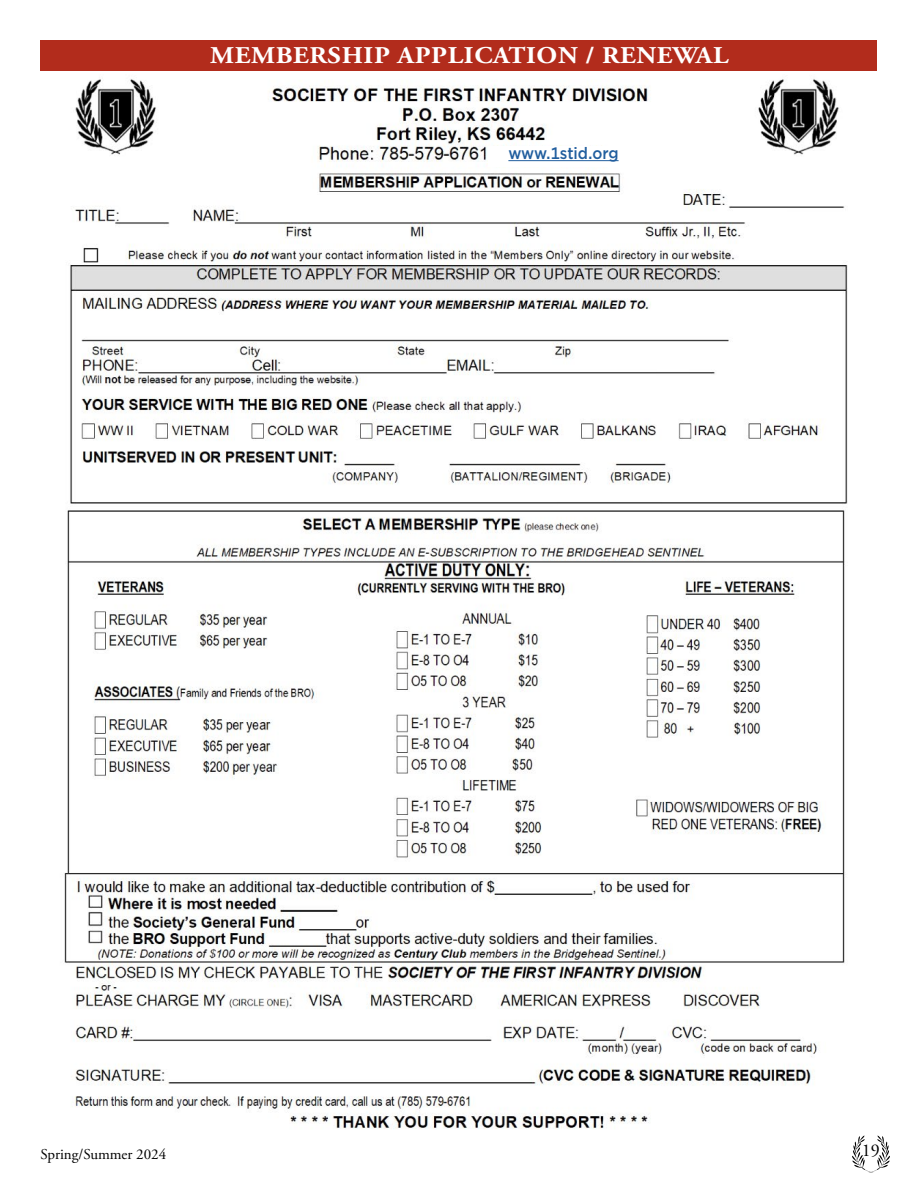
<style>
.page{position:relative;width:918px;height:1188px;background:#fff}
.page>*{position:absolute;margin:0;border:0;box-sizing:border-box;transform-origin:0 0}
.t1{font:700 24px "Adobe Garamond Pro";letter-spacing:.025em;color:#fff;scale:1.1 1}
.t2{font:18px "Adobe Garamond Pro";color:#000}
.t3{font:500 16.5px "Gotham";letter-spacing:-.005em;color:#215e9e;scale:.92 1}
.t4{font:15px "Adobe Garamond Pro";color:#000}
</style>
<div class="page">
<svg style="left:852px;top:1136px;width:38px;height:37px"></svg>
<div style="left:40px;top:40px;width:838px;height:31px;background:#b22c1c"></div>
<img style="left:64px;top:79px;width:784px;height:1050px">
<div style="left:488px;top:146px;width:120px;height:20px;background:#fff"></div>
<hr style="left:508px;top:160px;width:111px;height:1px;background:#215e9e">
<p class="t1" style="left:210px;top:41px;width:473px">MEMBERSHIP APPLICATION / RENEWAL</p>
<p class="t3" style="left:508px;top:142px;width:121px">www.1stid.org</p>
<p class="t4" style="left:40px;top:1145px;width:127px">Spring/Summer 2024</p>
<p class="t2" style="left:862px;top:1139px;width:19px">19</p>
</div>
